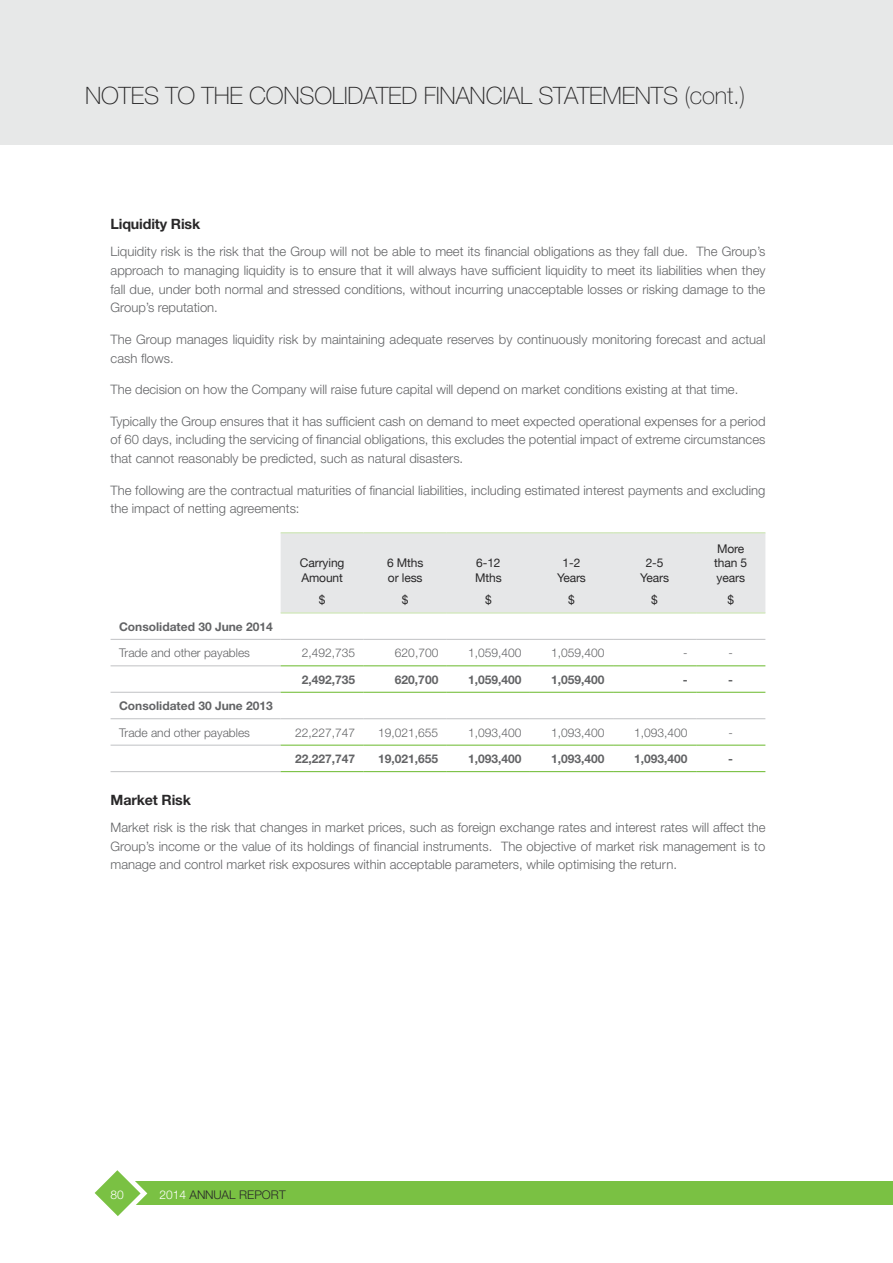
<style>
.page{position:relative;width:893px;height:1263px;background:#fff}
.page>*{position:absolute;margin:0;border:0;box-sizing:border-box;transform-origin:0 0}
.t1{font:100 24px "Helvetica Neue";letter-spacing:-.01em;color:#292829}
.t2{font:700 14.25px "Helvetica Neue";letter-spacing:-.01em;color:#292829}
.t3{font:300 13.05px/18.8px "Helvetica Neue";color:#636466;text-align:justify}
.t4{font:700 12px "Helvetica Neue";color:#636466}
.t5{font:300 12px "Helvetica Neue";color:#636466}
.t6{font:12px/14.4px "Helvetica Neue";letter-spacing:-.01em;color:#292829}
.t7{font:300 12px "Helvetica Neue";color:#292829}
.t8{font:300 12px "Helvetica Neue";color:#fff}
.s1{color:#fff}
</style>
<div class="page">
<div style="left:0;top:0;width:893px;height:145px;background:#e7e8e8"></div>
<div style="left:118px;top:1181px;width:775px;height:24px;background:#7ac143"></div>
<svg style="left:95px;top:1170px;width:52px;height:46px"></svg>
<div style="left:281px;top:533px;width:484px;height:79px;background:#e6e7e8"></div>
<hr style="left:281px;top:532px;width:83px;height:1px;background:#d5e9c1">
<hr style="left:364px;top:532px;width:83px;height:1px;background:#d5e9c1">
<hr style="left:447px;top:532px;width:83px;height:1px;background:#d5e9c1">
<hr style="left:530px;top:532px;width:83px;height:1px;background:#d5e9c1">
<hr style="left:613px;top:532px;width:83px;height:1px;background:#d5e9c1">
<hr style="left:696px;top:532px;width:69px;height:1px;background:#d5e9c1">
<hr style="left:281px;top:612px;width:83px;height:2px;background:#d5e9c1">
<hr style="left:364px;top:612px;width:83px;height:2px;background:#d5e9c1">
<hr style="left:447px;top:612px;width:83px;height:2px;background:#d5e9c1">
<hr style="left:530px;top:612px;width:83px;height:2px;background:#d5e9c1">
<hr style="left:613px;top:612px;width:83px;height:2px;background:#d5e9c1">
<hr style="left:696px;top:612px;width:69px;height:2px;background:#d5e9c1">
<hr style="left:111px;top:639px;width:170px;height:1px;background:#c7c8ca">
<hr style="left:281px;top:639px;width:83px;height:1px;background:#c7c8ca">
<hr style="left:364px;top:639px;width:83px;height:1px;background:#c7c8ca">
<hr style="left:447px;top:639px;width:83px;height:1px;background:#c7c8ca">
<hr style="left:530px;top:639px;width:83px;height:1px;background:#c7c8ca">
<hr style="left:613px;top:639px;width:83px;height:1px;background:#c7c8ca">
<hr style="left:696px;top:639px;width:69px;height:1px;background:#c7c8ca">
<hr style="left:111px;top:665px;width:170px;height:1px;background:#c7c8ca">
<hr style="left:111px;top:692px;width:170px;height:1px;background:#c7c8ca">
<hr style="left:111px;top:718px;width:170px;height:1px;background:#c7c8ca">
<hr style="left:281px;top:718px;width:83px;height:1px;background:#c7c8ca">
<hr style="left:364px;top:718px;width:83px;height:1px;background:#c7c8ca">
<hr style="left:447px;top:718px;width:83px;height:1px;background:#c7c8ca">
<hr style="left:530px;top:718px;width:83px;height:1px;background:#c7c8ca">
<hr style="left:613px;top:718px;width:83px;height:1px;background:#c7c8ca">
<hr style="left:696px;top:718px;width:69px;height:1px;background:#c7c8ca">
<hr style="left:111px;top:745px;width:170px;height:1px;background:#c7c8ca">
<hr style="left:111px;top:771px;width:170px;height:1px;background:#c7c8ca">
<hr style="left:281px;top:692px;width:83px;height:1px;background:#7ac143">
<hr style="left:364px;top:692px;width:83px;height:1px;background:#7ac143">
<hr style="left:447px;top:692px;width:83px;height:1px;background:#7ac143">
<hr style="left:530px;top:692px;width:83px;height:1px;background:#7ac143">
<hr style="left:613px;top:692px;width:83px;height:1px;background:#7ac143">
<hr style="left:696px;top:692px;width:69px;height:1px;background:#7ac143">
<hr style="left:281px;top:771px;width:83px;height:1px;background:#7ac143">
<hr style="left:364px;top:771px;width:83px;height:1px;background:#7ac143">
<hr style="left:447px;top:771px;width:83px;height:1px;background:#7ac143">
<hr style="left:530px;top:771px;width:83px;height:1px;background:#7ac143">
<hr style="left:613px;top:771px;width:83px;height:1px;background:#7ac143">
<hr style="left:696px;top:771px;width:69px;height:1px;background:#7ac143">
<hr style="left:281px;top:665px;width:83px;height:1px;background:#7ac143">
<hr style="left:364px;top:665px;width:83px;height:1px;background:#7ac143">
<hr style="left:447px;top:665px;width:83px;height:1px;background:#7ac143">
<hr style="left:530px;top:665px;width:83px;height:1px;background:#7ac143">
<hr style="left:613px;top:665px;width:83px;height:1px;background:#7ac143">
<hr style="left:696px;top:665px;width:69px;height:1px;background:#7ac143">
<hr style="left:281px;top:745px;width:83px;height:1px;background:#7ac143">
<hr style="left:364px;top:745px;width:83px;height:1px;background:#7ac143">
<hr style="left:447px;top:745px;width:83px;height:1px;background:#7ac143">
<hr style="left:530px;top:745px;width:83px;height:1px;background:#7ac143">
<hr style="left:613px;top:745px;width:83px;height:1px;background:#7ac143">
<hr style="left:696px;top:745px;width:69px;height:1px;background:#7ac143">
<h1 class="t1" style="left:85px;top:81px;width:16px">NOTES</h1>
<h1 class="t1" style="left:165px;top:81px;width:102px">TO THE CONSO</h1>
<h1 class="t1" style="left:332px;top:81px;width:305px">LIDATED FINANCIAL STATEMENTS</h1>
<h1 class="t1" style="left:684px;top:81px;width:62px">(cont.)</h1>
<p class="t2" style="left:111px;top:215px;width:91px">Liquidity Risk</p>
<p class="t3" style="left:111px;top:242px;width:656px">Liquidity risk is the risk that the Group will not be able to meet its financial obligations as they fall due. The Group’s approach to managing liquidity is to ensure that it will always have sufficient liquidity to meet its liabilities when they fall due, under both normal and stressed conditions, without incurring unacceptable losses or risking damage to the Group’s reputation.</p>
<p class="t3" style="left:111px;top:329px;width:656px">The Group manages liquidity risk by maintaining adequate reserves by continuously monitoring forecast and actual cash flows.</p>
<p class="t3" style="left:111px;top:380px;width:629px">The decision on how the Company will raise future capital will depend on market conditions existing at that time.</p>
<p class="t3" style="left:111px;top:411px;width:656px">Typically the Group ensures that it has sufficient cash on demand to meet expected operational expenses for a period of 60 days, including the servicing of financial obligations, this excludes the potential impact of extreme circumstances that cannot reasonably be predicted, such as natural disasters.</p>
<p class="t3" style="left:111px;top:480px;width:656px">The following are the contractual maturities of financial liabilities, including estimated interest payments and excluding the impact of netting agreements:</p>
<p class="t6" style="left:300px;top:556px;width:46px">Carrying<br>Amount</p>
<p class="t6" style="left:319px;top:594px;width:8px">$</p>
<p class="t6" style="left:387px;top:556px;width:38px">6 Mths or less</p>
<p class="t6" style="left:402px;top:594px;width:8px">$</p>
<p class="t6" style="left:475px;top:556px;width:28px">6-12<br>Mths</p>
<p class="t6" style="left:485px;top:594px;width:8px">$</p>
<p class="t6" style="left:557px;top:556px;width:30px;text-align:center">1-2<br>Years</p>
<p class="t6" style="left:568px;top:594px;width:8px">$</p>
<p class="t6" style="left:640px;top:556px;width:30px;text-align:center">2-5<br>Years</p>
<p class="t6" style="left:651px;top:594px;width:8px">$</p>
<p class="t6" style="left:714px;top:542px;width:34px">More than 5 years</p>
<p class="t6" style="left:727px;top:594px;width:8px">$</p>
<p class="t4" style="left:119px;top:619px;width:155px">Consolidated 30 June 2014</p>
<p class="t5" style="left:119px;top:646px;width:132px">Trade and other payables</p>
<p class="t5" style="left:302px;top:646px;width:55px">2,492,735</p>
<p class="t5" style="left:395px;top:646px;width:45px">620,700</p>
<p class="t5" style="left:468px;top:646px;width:55px">1,059,400</p>
<p class="t5" style="left:551px;top:646px;width:55px">1,059,400</p>
<p class="t5" style="left:683px;top:646px;width:6px">-</p>
<p class="t5" style="left:729px;top:646px;width:6px">-</p>
<p class="t4" style="left:302px;top:672px;width:55px">2,492,735</p>
<p class="t4" style="left:395px;top:672px;width:45px">620,700</p>
<p class="t4" style="left:468px;top:672px;width:55px">1,059,400</p>
<p class="t4" style="left:551px;top:672px;width:55px">1,059,400</p>
<p class="t4" style="left:683px;top:672px;width:6px">-</p>
<p class="t4" style="left:728px;top:672px;width:6px">-</p>
<p class="t4" style="left:119px;top:698px;width:155px">Consolidated 30 June 2013</p>
<p class="t5" style="left:119px;top:725px;width:132px">Trade and other payables</p>
<p class="t5" style="left:295px;top:725px;width:62px">22,227,747</p>
<p class="t5" style="left:378px;top:725px;width:62px">19,021,655</p>
<p class="t5" style="left:468px;top:725px;width:55px">1,093,400</p>
<p class="t5" style="left:551px;top:725px;width:55px">1,093,400</p>
<p class="t5" style="left:634px;top:725px;width:55px">1,093,400</p>
<p class="t5" style="left:728px;top:725px;width:6px">-</p>
<p class="t4" style="left:295px;top:751px;width:62px">22,227,747</p>
<p class="t4" style="left:378px;top:751px;width:62px">19,021,655</p>
<p class="t4" style="left:468px;top:751px;width:55px">1,093,400</p>
<p class="t4" style="left:551px;top:751px;width:55px">1,093,400</p>
<p class="t4" style="left:634px;top:751px;width:55px">1,093,400</p>
<p class="t4" style="left:728px;top:751px;width:6px">-</p>
<p class="t2" style="left:111px;top:791px;width:82px">Market Risk</p>
<p class="t3" style="left:111px;top:817px;width:656px">Market risk is the risk that changes in market prices, such as foreign exchange rates and interest rates will affect the Group’s income or the value of its holdings of financial instruments. The objective of market risk management is to manage and control market risk exposures within acceptable parameters, while optimising the return.</p>
<p class="t8" style="left:110px;top:1187px;width:15px">80</p>
<p class="t7" style="left:159px;top:1187px;width:128px"><span class="s1">2014</span> ANNUAL REPORT</p>
</div>
